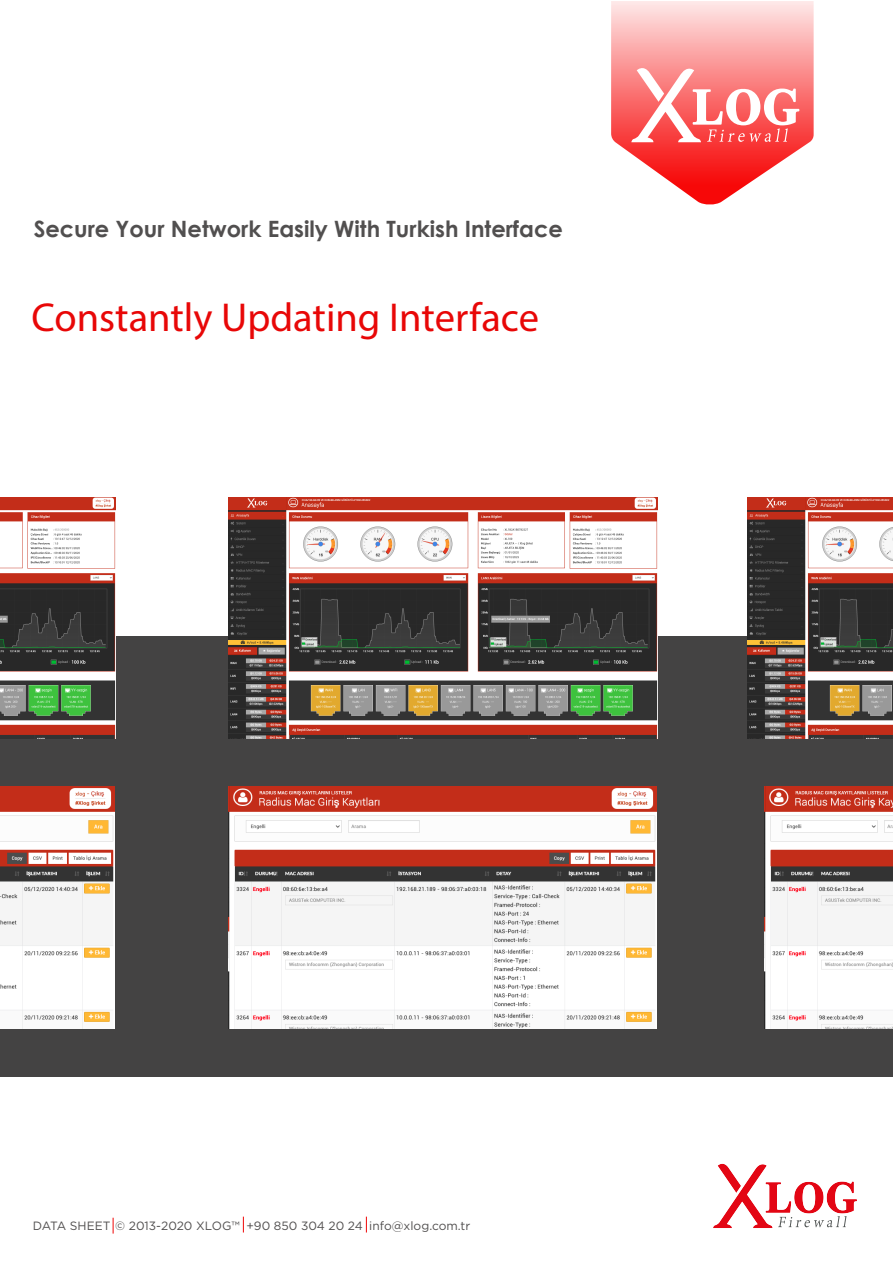
<style>
.page{position:relative;width:893px;height:1263px;background:#fff}
.page>*{position:absolute;margin:0;border:0;box-sizing:border-box;transform-origin:0 0}
.t1{font:40.5px "Myriad Pro";color:#e80707}
.t2{font:700 22.5px "Century Gothic";color:#514f4f}
.t3{font:12px "Gotham";color:#514f4f}
</style>
<div class="page">
<img style="left:714px;top:1163px;width:142px;height:65px">
<img style="left:778px;top:1216px;width:68px;height:11px">
<svg style="left:243px;top:1216px;width:1px;height:16px"></svg>
<svg style="left:113px;top:1218px;width:1px;height:15px"></svg>
<svg style="left:366px;top:1216px;width:1px;height:16px"></svg>
<svg style="left:611px;top:1px;width:203px;height:204px"></svg>
<div style="left:0;top:636px;width:893px;height:440px;background:#444343"></div>
<img style="left:228px;top:497px;width:429px;height:241px">
<img style="left:748px;top:497px;width:145px;height:241px">
<img style="left:0;top:497px;width:115px;height:241px">
<img style="left:228px;top:787px;width:429px;height:241px">
<img style="left:764px;top:787px;width:129px;height:241px">
<img style="left:0;top:787px;width:114px;height:241px">
<h2 class="t2" style="left:34px;top:211px;width:531px">Secure Your Network Easily With Turkish Interface</h2>
<h1 class="t1" style="left:31px;top:293px;width:509px">Constantly Updating Interface</h1>
<p class="t3" style="left:33px;top:1218px;width:439px">DATA SHEET © 2013-2020 XLOG™ +90 850 304 20 24 info@xlog.com.tr</p>
</div>
